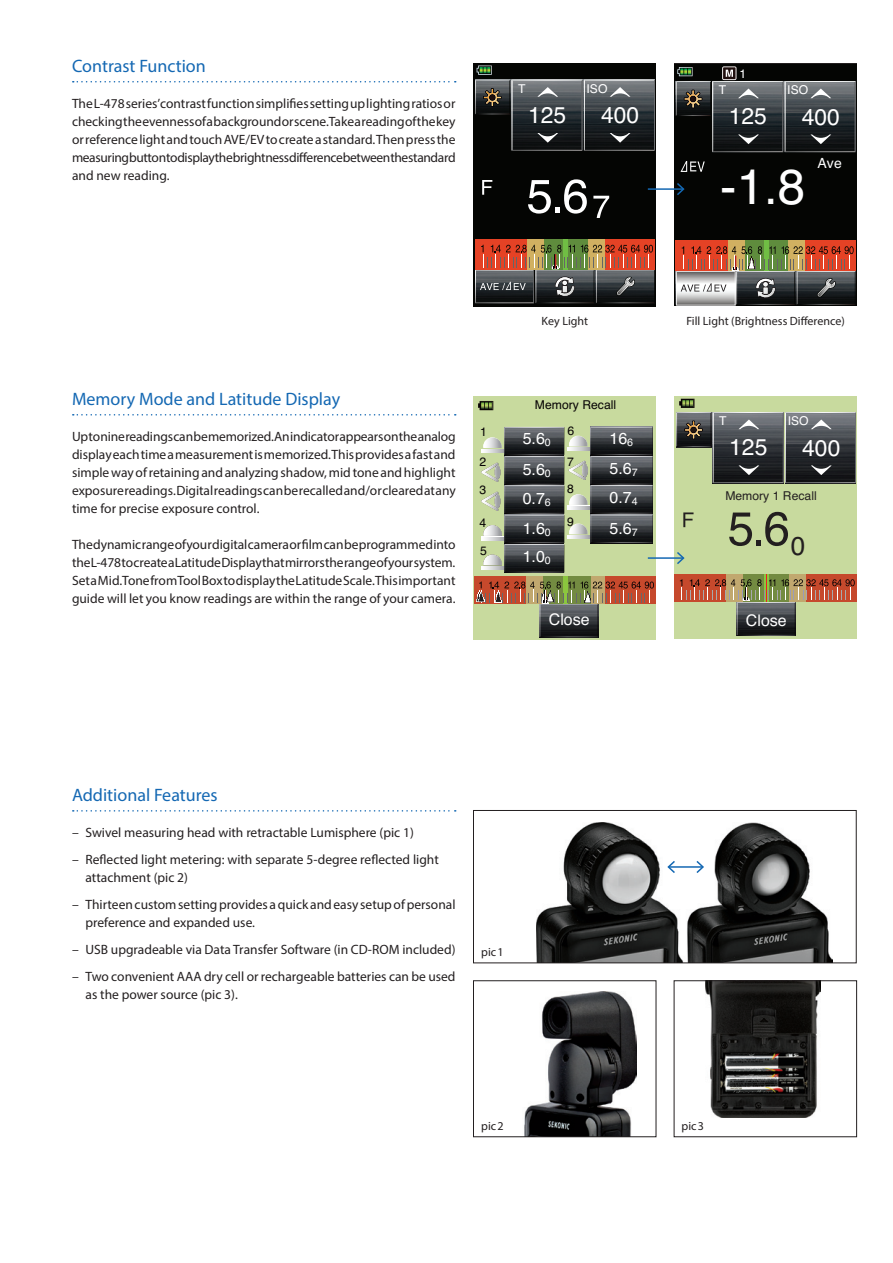
<style>
.page{position:relative;width:893px;height:1263px;background:#fff}
.page>*{position:absolute;margin:0;border:0;box-sizing:border-box;transform-origin:0 0}
.t1{font:49.5px "Helvetica";color:#fff}
.t2{font:26.1px "Helvetica";color:#231f20}
.t3{font:22.8px "Helvetica";color:#fff}
.t4{font:18px "Myriad Pro";color:#1468b3}
.t5{font:16.05px "Helvetica";color:#fff}
.t6{font:14.1px "Helvetica";color:#fff}
.t7{font:13.5px/18px "Myriad Pro";color:#231f20;text-align:justify}
.t8{font:12.15px "Helvetica";color:#070304}
.t9{font:12.15px "Helvetica";color:#fff}
.t10{font:12.15px "Helvetica";color:#231f20}
.t11{font:12px "Myriad Pro";color:#231f20}
</style>
<div class="page">
<img style="left:524px;top:992px;width:112px;height:143px">
<div style="left:473px;top:980px;width:183px;height:157px;border:1px solid #231f20"></div>
<img style="left:536px;top:822px;width:296px;height:139px">
<div style="left:473px;top:810px;width:383px;height:153px;border:1px solid #231f20"></div>
<img style="left:705px;top:982px;width:115px;height:135px">
<div style="left:674px;top:980px;width:183px;height:157px;border:1px solid #231f20"></div>
<svg style="left:73px;top:81px;width:383px;height:2px"></svg>
<svg style="left:73px;top:414px;width:383px;height:2px"></svg>
<svg style="left:73px;top:810px;width:383px;height:2px"></svg>
<div style="left:473px;top:63px;width:183px;height:244px;background:#040503"></div>
<svg style="left:482px;top:180px;width:10px;height:15px"></svg>
<svg style="left:528px;top:179px;width:59px;height:35px"></svg>
<svg style="left:593px;top:196px;width:16px;height:22px"></svg>
<div style="left:532px;top:239px;width:60px;height:31px;background:#5f8c3d"></div>
<div style="left:563px;top:239px;width:5px;height:31px;background:#70be44"></div>
<div style="left:475px;top:239px;width:54px;height:31px;background:#e54225"></div>
<div style="left:604px;top:239px;width:51px;height:31px;background:#e54225"></div>
<div style="left:527px;top:239px;width:17px;height:31px;background:#d1b061"></div>
<div style="left:588px;top:239px;width:16px;height:31px;background:#d1b061"></div>
<svg style="left:475px;top:245px;width:180px;height:58px"></svg>
<svg style="left:475px;top:65px;width:180px;height:86px"></svg>
<div style="left:473px;top:396px;width:183px;height:244px;background:#c8da9e"></div>
<div style="left:531px;top:577px;width:61px;height:27px;background:#738b41"></div>
<hr style="left:563px;top:577px;width:4px;height:27px;background:#8bc63e">
<div style="left:475px;top:577px;width:55px;height:27px;background:#c6492c"></div>
<div style="left:604px;top:577px;width:52px;height:27px;background:#c6492c"></div>
<div style="left:526px;top:577px;width:17px;height:27px;background:#c1a86f"></div>
<div style="left:591px;top:577px;width:13px;height:27px;background:#c1a86f"></div>
<img style="left:592px;top:428px;width:60px;height:114px">
<svg style="left:592px;top:542px;width:60px;height:1px"></svg>
<hr style="left:591px;top:515px;width:62px;height:1px;background:#a2a4aa">
<svg style="left:592px;top:513px;width:60px;height:1px"></svg>
<svg style="left:592px;top:485px;width:60px;height:1px"></svg>
<svg style="left:592px;top:484px;width:60px;height:1px"></svg>
<svg style="left:592px;top:456px;width:60px;height:1px"></svg>
<svg style="left:652px;top:427px;width:1px;height:116px"></svg>
<svg style="left:592px;top:454px;width:60px;height:1px"></svg>
<hr style="left:591px;top:427px;width:61px;height:1px;background:#b2b4b8">
<img style="left:506px;top:428px;width:58px;height:144px">
<svg style="left:505px;top:572px;width:59px;height:1px"></svg>
<svg style="left:506px;top:544px;width:58px;height:1px"></svg>
<svg style="left:506px;top:542px;width:58px;height:1px"></svg>
<hr style="left:505px;top:515px;width:59px;height:1px;background:#aeb1b5">
<svg style="left:506px;top:513px;width:58px;height:1px"></svg>
<svg style="left:506px;top:485px;width:58px;height:1px"></svg>
<svg style="left:506px;top:484px;width:58px;height:1px"></svg>
<svg style="left:506px;top:456px;width:58px;height:1px"></svg>
<svg style="left:564px;top:427px;width:28px;height:145px"></svg>
<svg style="left:506px;top:454px;width:58px;height:1px"></svg>
<svg style="left:506px;top:427px;width:58px;height:1px"></svg>
<svg style="left:481px;top:427px;width:25px;height:145px"></svg>
<svg style="left:481px;top:449px;width:23px;height:3px"></svg>
<svg style="left:478px;top:401px;width:15px;height:9px"></svg>
<svg style="left:476px;top:581px;width:178px;height:56px"></svg>
<div style="left:674px;top:65px;width:183px;height:241px;background:#040503"></div>
<svg style="left:680px;top:161px;width:25px;height:11px"></svg>
<div style="left:733px;top:241px;width:60px;height:30px;background:#5f8c3d"></div>
<hr style="left:764px;top:241px;width:4px;height:30px;background:#70be44">
<div style="left:676px;top:241px;width:54px;height:30px;background:#e54225"></div>
<div style="left:805px;top:241px;width:50px;height:30px;background:#e54225"></div>
<div style="left:728px;top:241px;width:16px;height:30px;background:#d1b061"></div>
<div style="left:789px;top:241px;width:16px;height:30px;background:#d1b061"></div>
<svg style="left:676px;top:246px;width:180px;height:59px"></svg>
<svg style="left:676px;top:66px;width:180px;height:86px"></svg>
<div style="left:674px;top:396px;width:183px;height:243px;background:#c8da9e"></div>
<div style="left:674px;top:574px;width:55px;height:27px;background:#c6492c"></div>
<div style="left:805px;top:574px;width:52px;height:27px;background:#c6492c"></div>
<svg style="left:680px;top:574px;width:175px;height:62px"></svg>
<svg style="left:683px;top:512px;width:10px;height:15px"></svg>
<svg style="left:729px;top:512px;width:59px;height:34px"></svg>
<svg style="left:676px;top:399px;width:180px;height:84px"></svg>
<hr style="left:648px;top:188px;width:35px;height:2px;background:#1468b3">
<svg style="left:675px;top:183px;width:10px;height:12px"></svg>
<hr style="left:648px;top:557px;width:35px;height:2px;background:#1468b3">
<svg style="left:675px;top:552px;width:10px;height:12px"></svg>
<hr style="left:668px;top:866px;width:35px;height:2px;background:#1468b3">
<svg style="left:666px;top:859px;width:11px;height:16px"></svg>
<svg style="left:695px;top:859px;width:10px;height:16px"></svg>
<h3 class="t4" style="left:72px;top:55px;width:135px">Contrast Function</h3>
<p class="t7" style="left:72px;top:94px;width:385px">The L-478 series’contrast function simplifies setting up lighting ratios or checking the evenness of a background or scene. Take a reading of the key or reference light and touch AVE/EV to create a standard. Then press the measuring button to display the brightness difference between the standard and new reading.</p>
<p class="t9" style="left:518px;top:78px;width:9px">T</p>
<p class="t9" style="left:586px;top:78px;width:22px">ISO</p>
<h3 class="t3" style="left:528px;top:95px;width:40px">125</h3>
<h3 class="t3" style="left:601px;top:96px;width:40px">400</h3>
<p class="t9" style="left:719px;top:79px;width:9px">T</p>
<p class="t9" style="left:739px;top:64px;width:8px">1</p>
<p class="t9" style="left:787px;top:79px;width:22px">ISO</p>
<h3 class="t3" style="left:729px;top:97px;width:40px">125</h3>
<h3 class="t3" style="left:802px;top:97px;width:40px">400</h3>
<h1 class="t1" style="left:720px;top:144px;width:87px">-1.8</h1>
<p class="t6" style="left:818px;top:151px;width:26px">Ave</p>
<h3 class="t4" style="left:72px;top:388px;width:270px">Memory Mode and Latitude Display</h3>
<p class="t7" style="left:72px;top:427px;width:385px">Up to nine readings can be memorized. An indicator appears on the analog display each time a measurement is memorized. This provides a fast and simple way of retaining and analyzing shadow, mid tone and highlight exposure readings. Digital readings can be recalled and/or cleared at any time for precise exposure control.</p>
<p class="t7" style="left:72px;top:535px;width:385px">The dynamic range of your digital camera or film can be programmed into the L-478 to create a Latitude Display that mirrors the range of your system.<br>Set a Mid.Tone from Tool Box to display the Latitude Scale. This important guide will let you know readings are within the range of your camera.</p>
<p class="t8" style="left:480px;top:421px;width:8px">1</p>
<p class="t8" style="left:480px;top:452px;width:8px">2</p>
<p class="t8" style="left:480px;top:480px;width:8px">3</p>
<p class="t8" style="left:480px;top:512px;width:8px">4</p>
<p class="t8" style="left:480px;top:540px;width:8px">5</p>
<p class="t11" style="left:542px;top:314px;width:48px">Key Light</p>
<p class="t11" style="left:686px;top:314px;width:160px">Fill Light (Brightness Difference)</p>
<p class="t8" style="left:535px;top:395px;width:83px">Memory Recall</p>
<p class="t5" style="left:523px;top:425px;width:30px">5.6<sub>0</sub></p>
<p class="t5" style="left:523px;top:456px;width:30px">5.6<sub>0</sub></p>
<p class="t5" style="left:523px;top:484px;width:30px">0.7<sub>6</sub></p>
<p class="t5" style="left:523px;top:515px;width:30px">1.6<sub>0</sub></p>
<p class="t5" style="left:523px;top:543px;width:30px">1.0<sub>0</sub></p>
<p class="t8" style="left:568px;top:420px;width:8px">6</p>
<p class="t8" style="left:567px;top:451px;width:8px">7</p>
<p class="t8" style="left:567px;top:479px;width:8px">8</p>
<p class="t8" style="left:567px;top:511px;width:8px">9</p>
<p class="t5" style="left:549px;top:606px;width:42px">Close</p>
<p class="t5" style="left:609px;top:425px;width:25px">16<sub>6</sub></p>
<p class="t5" style="left:609px;top:455px;width:30px">5.6<sub>7</sub></p>
<p class="t5" style="left:609px;top:484px;width:30px">0.7<sub>4</sub></p>
<p class="t5" style="left:609px;top:514px;width:30px">5.6<sub>7</sub></p>
<p class="t9" style="left:719px;top:410px;width:9px">T</p>
<p class="t9" style="left:788px;top:410px;width:22px">ISO</p>
<h3 class="t3" style="left:729px;top:428px;width:40px">125</h3>
<h3 class="t3" style="left:802px;top:428px;width:40px">400</h3>
<p class="t10" style="left:725px;top:486px;width:93px">Memory 1 Recall</p>
<h2 class="t2" style="left:791px;top:523px;width:16px">0</h2>
<p class="t5" style="left:746px;top:606px;width:42px">Close</p>
<h3 class="t4" style="left:72px;top:784px;width:147px">Additional Features</h3>
<p class="t7" style="left:72px;top:823px;width:343px">– Swivel measuring head with retractable Lumisphere (pic 1)</p>
<p class="t7" style="left:86px;top:850px;width:355px;text-indent:-14px">– Reflected light metering: with separate 5-degree reflected light attachment (pic 2)</p>
<p class="t7" style="left:86px;top:895px;width:372px;text-indent:-14px">– Thirteen custom setting provides a quick and easy setup of personal preference and expanded use.</p>
<p class="t7" style="left:72px;top:940px;width:385px">– USB upgradeable via Data Transfer Software (in CD-ROM included)</p>
<p class="t7" style="left:86px;top:967px;width:371px;text-indent:-14px">– Two convenient AAA dry cell or rechargeable batteries can be used as the power source (pic 3).</p>
<p class="t11" style="left:481px;top:944px;width:24px">pic 1</p>
<p class="t11" style="left:481px;top:1118px;width:24px">pic 2</p>
<p class="t11" style="left:682px;top:1118px;width:24px">pic 3</p>
</div>
